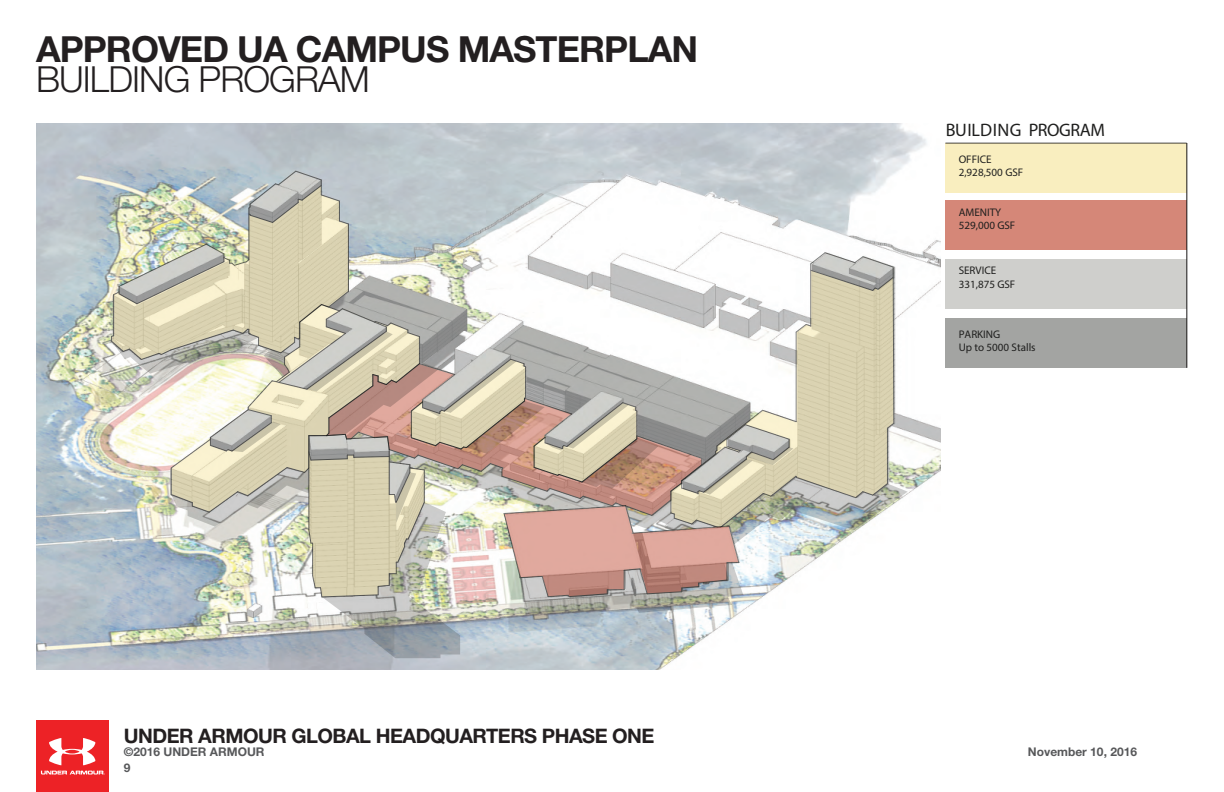
<style>
.page{position:relative;width:1224px;height:792px;background:#fff}
.page>*{position:absolute;margin:0;border:0;box-sizing:border-box;transform-origin:0 0}
.PAGE_HEADING{font:700 36px "Helvetica Neue LT Std";letter-spacing:-.025em;color:#231f20}
.PAGE_HEADING-2{font:300 36px "Helvetica Neue LT Std";letter-spacing:-.025em;color:#231f20}
.t1{font:700 20px "Helvetica Neue LT Std";letter-spacing:-.025em;color:#231f20}
.t2{font:500 18.1px "Helvetica Neue";letter-spacing:-.025em;color:#1f1f1e}
.t3{font:700 12px "Helvetica Neue LT Std";color:#57585a}
.t4{font:500 11.1px/13.3px "Helvetica Neue";color:#1f1f1e}
</style>
<div class="page">
<div style="left:36px;top:720px;width:72px;height:72px;background:#ed2226"></div>
<svg style="left:49px;top:738px;width:46px;height:27px"></svg>
<svg style="left:41px;top:771px;width:64px;height:4px"></svg>
<div style="left:946px;top:319px;width:241px;height:49px;background:#a3a4a2"></div>
<div style="left:946px;top:143px;width:241px;height:49px;background:#f9eebf"></div>
<div style="left:946px;top:260px;width:241px;height:49px;background:#cfcfcc"></div>
<div style="left:946px;top:201px;width:241px;height:49px;background:#d58778"></div>
<hr style="left:945px;top:143px;width:242px;height:1px;background:#191717">
<hr style="left:1187px;top:143px;width:1px;height:225px;background:#191717">
<img style="left:36px;top:123px;width:904px;height:547px">
<img style="left:112px;top:186px;width:236px;height:57px">
<hr style="left:249px;top:208px;width:1px;height:52px;background:#050604">
<hr style="left:348px;top:224px;width:1px;height:67px;background:#050604">
<svg style="left:248px;top:171px;width:101px;height:54px;background:#c0c2b9"></svg>
<img style="left:111px;top:243px;width:797px;height:415px">
<p class="PAGE_HEADING" style="left:36px;top:27px;width:664px">APPROVED UA CAMPUS MASTERPLAN</p>
<p class="PAGE_HEADING-2" style="left:36px;top:57px;width:335px">BUILDING PROGRAM</p>
<h2 class="t1" style="left:124px;top:724px;width:532px">UNDER ARMOUR GLOBAL HEADQUARTERS PHASE ONE</h2>
<p class="t3" style="left:124px;top:744px;width:142px">©2016 UNDER ARMOUR</p>
<p class="t3" style="left:124px;top:760px;width:8px">9</p>
<p class="t2" style="left:946px;top:118px;width:161px">BUILDING PROGRAM</p>
<p class="t4" style="left:959px;top:153px;width:66px">OFFICE<br>2,928,500 GSF</p>
<p class="t4" style="left:959px;top:205px;width:58px">AMENITY<br>529,000 GSF</p>
<p class="t4" style="left:959px;top:264px;width:58px">SERVICE<br>331,875 GSF</p>
<p class="t4" style="left:959px;top:327px;width:78px">PARKING<br>Up to 5000 Stalls</p>
<p class="t3" style="left:1028px;top:744px;width:111px">November 10, 2016</p>
</div>
